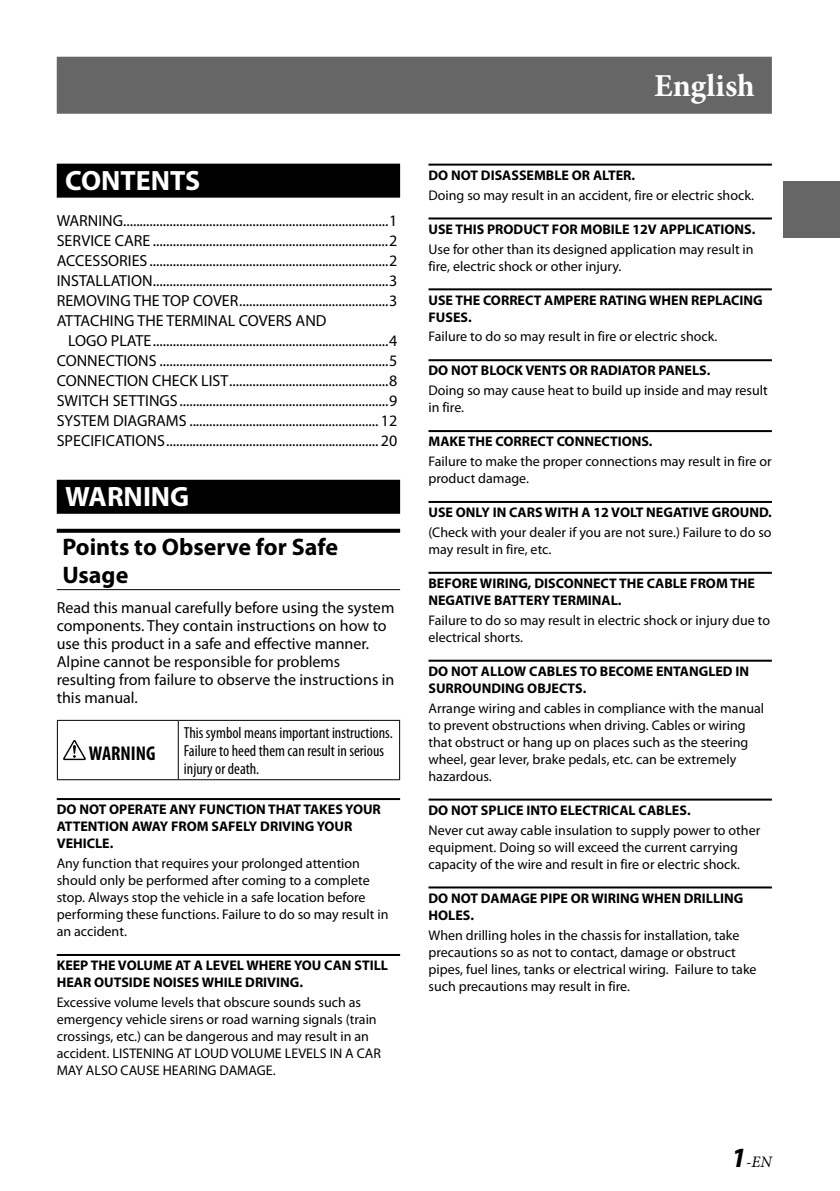
<style>
.page{position:relative;width:840px;height:1191px;background:#fff}
.page>*{position:absolute;margin:0;border:0;box-sizing:border-box;transform-origin:0 0}
.t1{font:700 32px "Minion Pro";color:#fff}
.t2{font:700 28px "Myriad Pro";color:#fff}
.t3{font:700 24px/28px "Myriad Pro";color:#000}
.t4{font:700 condensed 20px "Myriad Pro";color:#000}
.t5{font:16px/20px "Myriad Pro";color:#000;text-align:justify}
.t6{font:condensed 16px/18px "Myriad Pro";color:#000}
.t7{font:italic 16px "Minion Pro";color:#000}
.t8{font:14px/17px "Myriad Pro";color:#000}
.t9{font:700 14px/17px "Myriad Pro";color:#000}
.s1{font-family:"Myriad Pro";font-weight:700;font-size:28px}
</style>
<div class="page">
<div style="left:782px;top:181px;width:57px;height:57px;background:#666"></div>
<div style="left:57px;top:57px;width:714px;height:57px;background:#666"></div>
<div style="left:57px;top:164px;width:343px;height:34px;background:#000"></div>
<div style="left:57px;top:480px;width:343px;height:34px;background:#000"></div>
<svg style="left:57px;top:529px;width:343px;height:4px"></svg>
<hr style="left:57px;top:589px;width:343px;height:1px;background:#000">
<hr style="left:57px;top:798px;width:343px;height:2px;background:#000">
<hr style="left:57px;top:954px;width:343px;height:2px;background:#000">
<hr style="left:57px;top:720px;width:121px;height:1px;background:#000">
<hr style="left:57px;top:721px;width:1px;height:58px;background:#000">
<hr style="left:178px;top:720px;width:222px;height:1px;background:#000">
<hr style="left:178px;top:721px;width:1px;height:58px;background:#000">
<hr style="left:399px;top:721px;width:1px;height:58px;background:#000">
<hr style="left:57px;top:779px;width:343px;height:1px;background:#000">
<svg style="left:63px;top:740px;width:23px;height:20px"></svg>
<hr style="left:428px;top:164px;width:343px;height:2px;background:#000">
<hr style="left:428px;top:217px;width:343px;height:2px;background:#000">
<hr style="left:428px;top:288px;width:343px;height:2px;background:#000">
<hr style="left:428px;top:359px;width:343px;height:2px;background:#000">
<hr style="left:428px;top:430px;width:343px;height:2px;background:#000">
<hr style="left:428px;top:501px;width:343px;height:2px;background:#000">
<hr style="left:428px;top:572px;width:343px;height:2px;background:#000">
<hr style="left:428px;top:659px;width:343px;height:2px;background:#000">
<hr style="left:428px;top:798px;width:343px;height:2px;background:#000">
<hr style="left:428px;top:886px;width:343px;height:2px;background:#000">
<h2 class="t2" style="left:65px;top:170px;width:137px">CONTENTS</h2>
<p class="t5" style="left:57px;top:211px;width:342px">WARNING................................................................................1<br>SERVICE CARE .......................................................................2<br>ACCESSORIES ........................................................................2<br>INSTALLATION .......................................................................3<br>REMOVING THE TOP COVER .............................................3<br>ATTACHING THE TERMINAL COVERS AND</p>
<p class="t5" style="left:57px;top:331px;width:342px;text-indent:11px">LOGO PLATE .......................................................................4<br>CONNECTIONS .....................................................................5<br>CONNECTION CHECK LIST ................................................8<br>SWITCH SETTINGS ...............................................................9<br>SYSTEM DIAGRAMS ......................................................... 12<br>SPECIFICATIONS ................................................................ 20</p>
<h2 class="t2" style="left:65px;top:486px;width:126px">WARNING</h2>
<h3 class="t3" style="left:62px;top:535px;width:277px">Points to Observe for Safe<br>Usage</h3>
<p class="t5" style="left:57px;top:599px;width:339px;line-height:18px;text-align:left">Read this manual carefully before using the system components. They contain instructions on how to use this product in a safe and effective manner.<br>Alpine cannot be responsible for problems resulting from failure to observe the instructions in this manual.</p>
<p class="t6" style="left:184px;top:725px;width:210px">This symbol means important instructions.<br>Failure to heed them can result in serious injury or death.</p>
<p class="t9" style="left:57px;top:802px;width:325px">DO NOT OPERATE ANY FUNCTION THAT TAKES YOUR<br>ATTENTION AWAY FROM SAFELY DRIVING YOUR<br>VEHICLE.</p>
<p class="t8" style="left:57px;top:856px;width:333px">Any function that requires your prolonged attention should only be performed after coming to a complete stop. Always stop the vehicle in a safe location before performing these functions. Failure to do so may result in an accident.</p>
<p class="t9" style="left:57px;top:958px;width:332px">KEEP THE VOLUME AT A LEVEL WHERE YOU CAN STILL<br>HEAR OUTSIDE NOISES WHILE DRIVING.</p>
<p class="t8" style="left:57px;top:995px;width:325px">Excessive volume levels that obscure sounds such as emergency vehicle sirens or road warning signals (train crossings, etc.) can be dangerous and may result in an accident. LISTENING AT LOUD VOLUME LEVELS IN A CAR MAY ALSO CAUSE HEARING DAMAGE.</p>
<h3 class="t4" style="left:89px;top:741px;width:68px">WARNING</h3>
<h1 class="t1" style="left:653px;top:66px;width:102px">English</h1>
<p class="t9" style="left:428px;top:168px;width:208px">DO NOT DISASSEMBLE OR ALTER.</p>
<p class="t8" style="left:428px;top:187px;width:327px">Doing so may result in an accident, fire or electric shock.</p>
<p class="t9" style="left:428px;top:222px;width:328px">USE THIS PRODUCT FOR MOBILE 12V APPLICATIONS.</p>
<p class="t8" style="left:428px;top:241px;width:326px">Use for other than its designed application may result in fire, electric shock or other injury.</p>
<p class="t9" style="left:428px;top:292px;width:335px">USE THE CORRECT AMPERE RATING WHEN REPLACING<br>FUSES.</p>
<p class="t8" style="left:428px;top:329px;width:290px">Failure to do so may result in fire or electric shock.</p>
<p class="t9" style="left:428px;top:363px;width:283px">DO NOT BLOCK VENTS OR RADIATOR PANELS.</p>
<p class="t8" style="left:428px;top:383px;width:340px">Doing so may cause heat to build up inside and may result in fire.</p>
<p class="t9" style="left:428px;top:434px;width:225px">MAKE THE CORRECT CONNECTIONS.</p>
<p class="t8" style="left:428px;top:454px;width:344px">Failure to make the proper connections may result in fire or product damage.</p>
<p class="t9" style="left:428px;top:505px;width:344px">USE ONLY IN CARS WITH A 12 VOLT NEGATIVE GROUND.</p>
<p class="t8" style="left:428px;top:525px;width:344px">(Check with your dealer if you are not sure.) Failure to do so may result in fire, etc.</p>
<p class="t9" style="left:428px;top:576px;width:328px">BEFORE WIRING, DISCONNECT THE CABLE FROM THE<br>NEGATIVE BATTERY TERMINAL.</p>
<p class="t8" style="left:428px;top:613px;width:343px">Failure to do so may result in electric shock or injury due to electrical shorts.</p>
<p class="t9" style="left:428px;top:664px;width:322px">DO NOT ALLOW CABLES TO BECOME ENTANGLED IN<br>SURROUNDING OBJECTS.</p>
<p class="t8" style="left:428px;top:700px;width:337px">Arrange wiring and cables in compliance with the manual to prevent obstructions when driving. Cables or wiring that obstruct or hang up on places such as the steering wheel, gear lever, brake pedals, etc. can be extremely hazardous.</p>
<p class="t9" style="left:428px;top:802px;width:263px">DO NOT SPLICE INTO ELECTRICAL CABLES.</p>
<p class="t8" style="left:428px;top:822px;width:333px">Never cut away cable insulation to supply power to other equipment. Doing so will exceed the current carrying capacity of the wire and result in fire or electric shock.</p>
<p class="t9" style="left:428px;top:890px;width:316px">DO NOT DAMAGE PIPE OR WIRING WHEN DRILLING<br>HOLES.</p>
<p class="t8" style="left:428px;top:927px;width:329px">When drilling holes in the chassis for installation, take precautions so as not to contact, damage or obstruct pipes, fuel lines, tanks or electrical wiring. Failure to take such precautions may result in fire.</p>
<p class="t7" style="left:730px;top:1151px;width:42px"><span class="s1">1</span>-EN</p>
</div>
